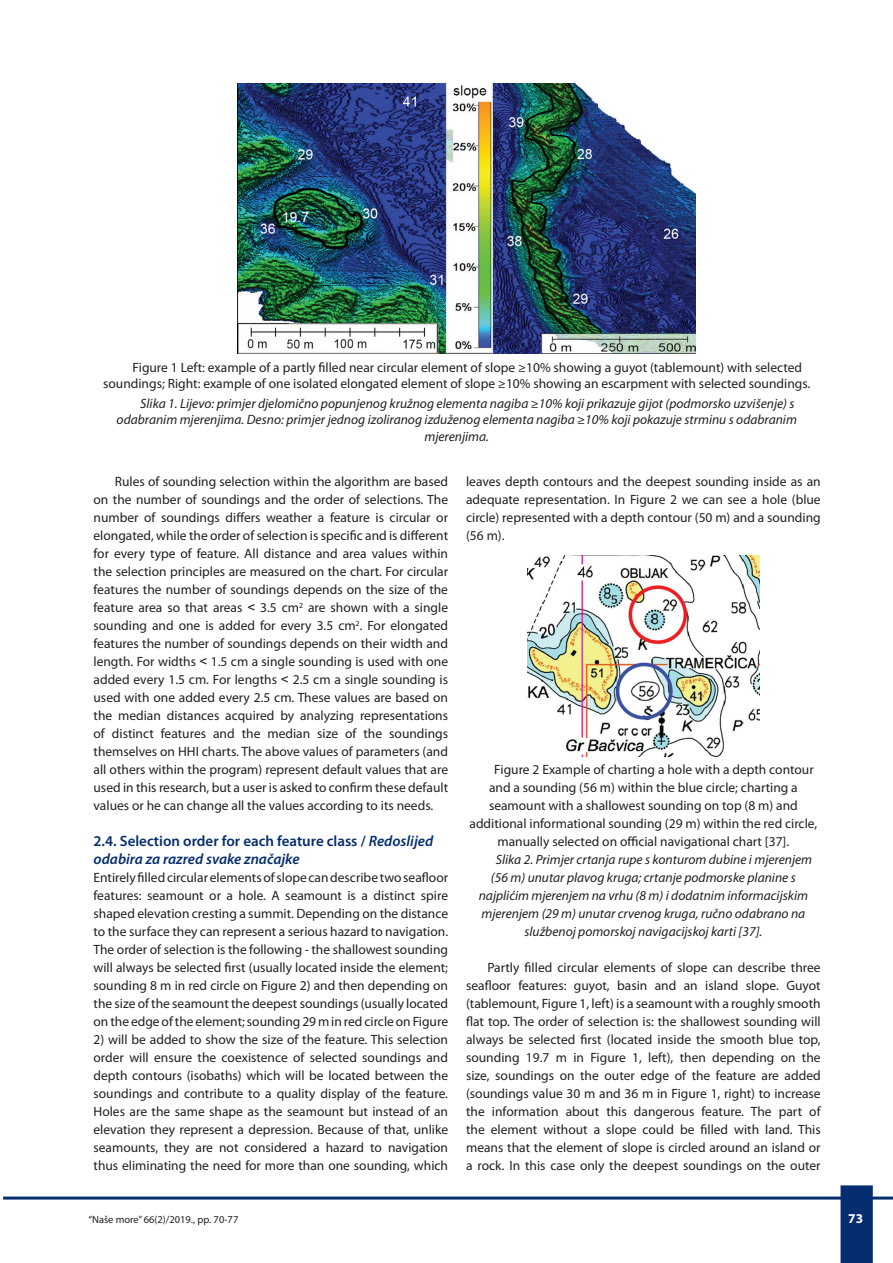
<style>
.page{position:relative;width:893px;height:1263px;background:#fff}
.page>*{position:absolute;margin:0;border:0;box-sizing:border-box;transform-origin:0 0}
.t1{font:600 15px/18px "Myriad Pro";color:#052d6f}
.t2{font:13.5px/18px "Myriad Pro";color:#231f20;text-align:justify}
.t3{font:italic 13.5px "Myriad Pro";color:#231f20}
.t4{font:700 13.5px "Myriad Pro";color:#fff}
.t5{font:10.5px "Myriad Pro";color:#231f20}
.s1{font-family:"Arial"}
.s2{font-style:italic}
</style>
<div class="page">
<svg style="left:840px;top:1185px;width:33px;height:78px;background:#0b3272"></svg>
<hr style="left:3px;top:1196px;width:890px;height:3px;background:#052d6f">
<img style="left:528px;top:555px;width:231px;height:201px">
<img style="left:237px;top:84px;width:458px;height:269px">
<p class="t2" style="left:103px;top:359px;width:709px;line-height:16.2px;text-indent:29px">Figure 1 Left: example of a partly filled near circular element of slope ≥10% showing a guyot (tablemount) with selected soundings; Right: example of one isolated elongated element of slope ≥10% showing an escarpment with selected soundings.</p>
<p class="t3" style="left:140px;top:395px;width:656px">Slika 1. Lijevo: primjer djelomično popunjenog kružnog elementa nagiba ≥10% koji prikazuje gijot (podmorsko uzvišenje) s</p>
<p class="t3" style="left:117px;top:412px;width:682px">odabranim mjerenjima. Desno: primjer jednog izoliranog izduženog elementa nagiba ≥10% koji pokazuje strminu s odabranim</p>
<p class="t3" style="left:424px;top:428px;width:66px">mjerenjima.</p>
<p class="t2" style="left:94px;top:472px;width:356px;text-indent:21px">Rules of sounding selection within the algorithm are based on the number of soundings and the order of selections. The number of soundings differs weather a feature is circular or elongated, while the order of selection is specific and is different for every type of feature. All distance and area values within the selection principles are measured on the chart. For circular features the number of soundings depends on the size of the feature area so that areas <span class="s1">˂</span> 3.5 cm<sup>2</sup> are shown with a single sounding and one is added for every 3.5 cm<sup>2</sup>. For elongated features the number of soundings depends on their width and length. For widths <span class="s1">˂</span> 1.5 cm a single sounding is used with one added every 1.5 cm. For lengths <span class="s1">˂</span> 2.5 cm a single sounding is used with one added every 2.5 cm. These values are based on the median distances acquired by analyzing representations of distinct features and the median size of the soundings themselves on HHI charts. The above values of parameters (and all others within the program) represent default values that are used in this research, but a user is asked to confirm these default values or he can change all the values according to its needs.</p>
<p class="t1" style="left:94px;top:832px;width:341px">2.4. Selection order for each feature class / <span class="s2">Redoslijed odabira za razred svake značajke</span></p>
<p class="t2" style="left:94px;top:868px;width:356px">Entirely filled circular elements of slope can describe two seafloor features: seamount or a hole. A seamount is a distinct spire shaped elevation cresting a summit. Depending on the distance to the surface they can represent a serious hazard to navigation.<br>The order of selection is the following - the shallowest sounding will always be selected first (usually located inside the element; sounding 8 m in red circle on Figure 2) and then depending on the size of the seamount the deepest soundings (usually located on the edge of the element; sounding 29 m in red circle on Figure</p>
<p class="t2" style="left:94px;top:1030px;width:356px">2) will be added to show the size of the feature. This selection order will ensure the coexistence of selected soundings and depth contours (isobaths) which will be located between the soundings and contribute to a quality display of the feature.<br>Holes are the same shape as the seamount but instead of an elevation they represent a depression. Because of that, unlike seamounts, they are not considered a hazard to navigation thus eliminating the need for more than one sounding, which</p>
<p class="t2" style="left:466px;top:472px;width:356px">leaves depth contours and the deepest sounding inside as an adequate representation. In Figure 2 we can see a hole (blue circle) represented with a depth contour (50 m) and a sounding (56 m).</p>
<p class="t2" style="left:494px;top:760px;width:321px">Figure 2 Example of charting a hole with a depth contour</p>
<p class="t2" style="left:489px;top:778px;width:310px">and a sounding (56 m) within the blue circle; charting a</p>
<p class="t2" style="left:489px;top:796px;width:310px">seamount with a shallowest sounding on top (8 m) and</p>
<p class="t2" style="left:469px;top:814px;width:349px">additional informational sounding (29 m) within the red circle,</p>
<p class="t2" style="left:497px;top:832px;width:293px">manually selected on official navigational chart [37].</p>
<p class="t3" style="left:496px;top:851px;width:318px">Slika 2. Primjer crtanja rupe s konturom dubine i mjerenjem</p>
<p class="t3" style="left:491px;top:869px;width:306px">(56 m) unutar plavog kruga; crtanje podmorske planine s</p>
<p class="t3" style="left:479px;top:887px;width:331px">najplićim mjerenjem na vrhu (8 m) i dodatnim informacijskim</p>
<p class="t3" style="left:481px;top:905px;width:325px">mjerenjem (29 m) unutar crvenog kruga, ručno odabrano na</p>
<p class="t3" style="left:524px;top:923px;width:239px">službenoj pomorskoj navigacijskoj karti [37].</p>
<p class="t2" style="left:466px;top:958px;width:356px;text-indent:21px">Partly filled circular elements of slope can describe three seafloor features: guyot, basin and an island slope. Guyot (tablemount, Figure 1, left) is a seamount with a roughly smooth flat top. The order of selection is: the shallowest sounding will always be selected first (located inside the smooth blue top, sounding 19.7 m in Figure 1, left), then depending on the size, soundings on the outer edge of the feature are added (soundings value 30 m and 36 m in Figure 1, right) to increase the information about this dangerous feature. The part of the element without a slope could be filled with land. This means that the element of slope is circled around an island or a rock. In this case only the deepest soundings on the outer</p>
<p class="t5" style="left:88px;top:1213px;width:151px">“Naše more” 66(2)/2019., pp. 70-77</p>
<p class="t4" style="left:848px;top:1210px;width:16px">73</p>
</div>
